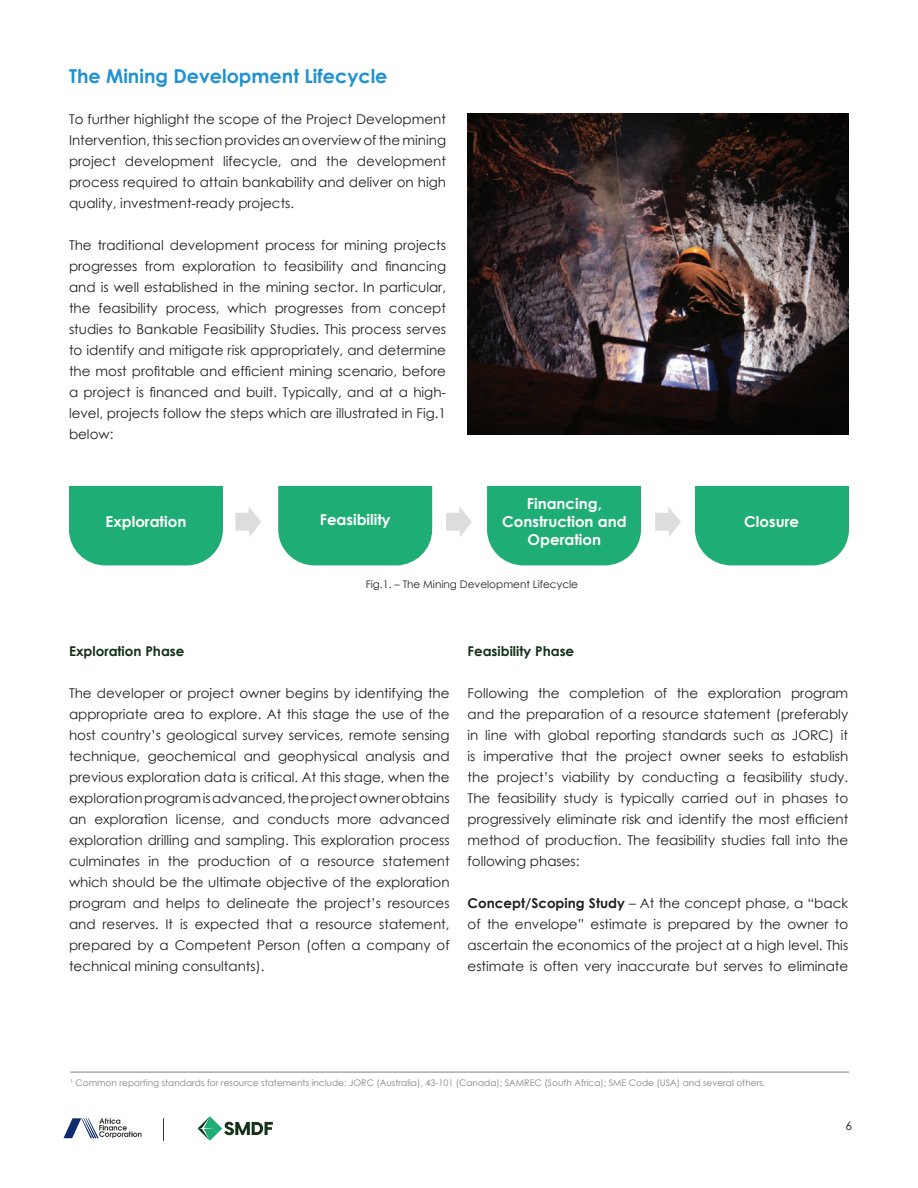
<style>
.page{position:relative;width:918px;height:1188px;background:#fff}
.page>*{position:absolute;margin:0;border:0;box-sizing:border-box;transform-origin:0 0}
.t1{font:700 19.2px "Century Gothic";color:#2192d1}
.t2{font:700 15px/18px "Century Gothic";color:#fff;text-align:center}
.t3{font:13.5px/21px "Century Gothic";color:#231f20;text-align:justify}
.t4{font:700 13.5px "Century Gothic";color:#143217}
.t5{font:12px "Century Gothic";color:#231f20}
.t6{font:10.5px "Century Gothic";color:#231f20}
.t7{font:9px "Century Gothic";color:#808285}
.s1{font-weight:700}
</style>
<div class="page">
<svg style="left:198px;top:1116px;width:75px;height:25px"></svg>
<svg style="left:63px;top:1118px;width:79px;height:20px"></svg>
<svg style="left:163px;top:1118px;width:1px;height:23px"></svg>
<div style="left:278px;top:486px;width:154px;height:79px;background:#1ead74"></div>
<div style="left:695px;top:486px;width:154px;height:79px;background:#1ead74"></div>
<div style="left:69px;top:486px;width:154px;height:79px;background:#1ead74"></div>
<img style="left:468px;top:113px;width:381px;height:322px">
<svg style="left:235px;top:507px;width:26px;height:30px"></svg>
<svg style="left:446px;top:507px;width:26px;height:30px"></svg>
<svg style="left:655px;top:507px;width:26px;height:30px"></svg>
<hr style="left:70px;top:1072px;width:779px;height:1px;background:#808285">
<div style="left:487px;top:486px;width:154px;height:79px;background:#1ead74"></div>
<h1 class="t1" style="left:69px;top:62px;width:320px">The Mining Development Lifecycle</h1>
<p class="t3" style="left:69px;top:108px;width:379px">To further highlight the scope of the Project Development Intervention, this section provides an overview of the mining project development lifecycle, and the development process required to attain bankability and deliver on high quality, investment-ready projects.</p>
<p class="t3" style="left:69px;top:234px;width:379px">The traditional development process for mining projects progresses from exploration to feasibility and financing and is well established in the mining sector. In particular, the feasibility process, which progresses from concept studies to Bankable Feasibility Studies. This process serves to identify and mitigate risk appropriately, and determine the most profitable and efficient mining scenario, before a project is financed and built. Typically, and at a high&shy;level, projects follow the steps which are illustrated in Fig.1 below:</p>
<p class="t2" style="left:502px;top:494px;width:126px">Financing,<br>Construction and<br>Operation</p>
<p class="t2" style="left:106px;top:512px;width:82px">Exploration</p>
<p class="t2" style="left:320px;top:510px;width:72px">Feasibility</p>
<p class="t2" style="left:744px;top:512px;width:56px">Closure</p>
<p class="t6" style="left:366px;top:577px;width:214px">Fig.1. – The Mining Development Lifecycle</p>
<p class="t4" style="left:69px;top:641px;width:117px">Exploration Phase</p>
<p class="t3" style="left:69px;top:682px;width:382px">The developer or project owner begins by identifying the appropriate area to explore. At this stage the use of the host country’s geological survey services, remote sensing technique, geochemical and geophysical analysis and previous exploration data is critical. At this stage, when the exploration program is advanced, the project owner obtains an exploration license, and conducts more advanced exploration drilling and sampling. This exploration process culminates in the production of a resource statement which should be the ultimate objective of the exploration program and helps to delineate the project’s resources and reserves. It is expected that a resource statement, prepared by a Competent Person (often a company of technical mining consultants).</p>
<p class="t4" style="left:468px;top:641px;width:108px">Feasibility Phase</p>
<p class="t3" style="left:468px;top:682px;width:382px">Following the completion of the exploration program and the preparation of a resource statement (preferably in line with global reporting standards such as JORC) it is imperative that the project owner seeks to establish the project’s viability by conducting a feasibility study.<br>The feasibility study is typically carried out in phases to progressively eliminate risk and identify the most efficient method of production. The feasibility studies fall into the following phases:</p>
<p class="t3" style="left:468px;top:892px;width:382px"><span class="s1">Concept/Scoping Study</span> – At the concept phase, a “back of the envelope” estimate is prepared by the owner to ascertain the economics of the project at a high level. This estimate is often very inaccurate but serves to eliminate</p>
<p class="t7" style="left:70px;top:1077px;width:697px"><sup>1</sup> Common reporting standards for resource statements include: JORC (Australia), 43-101 (Canada); SAMREC (South Africa); SME Code (USA) and several others.</p>
<p class="t5" style="left:845px;top:1117px;width:8px">6</p>
</div>
